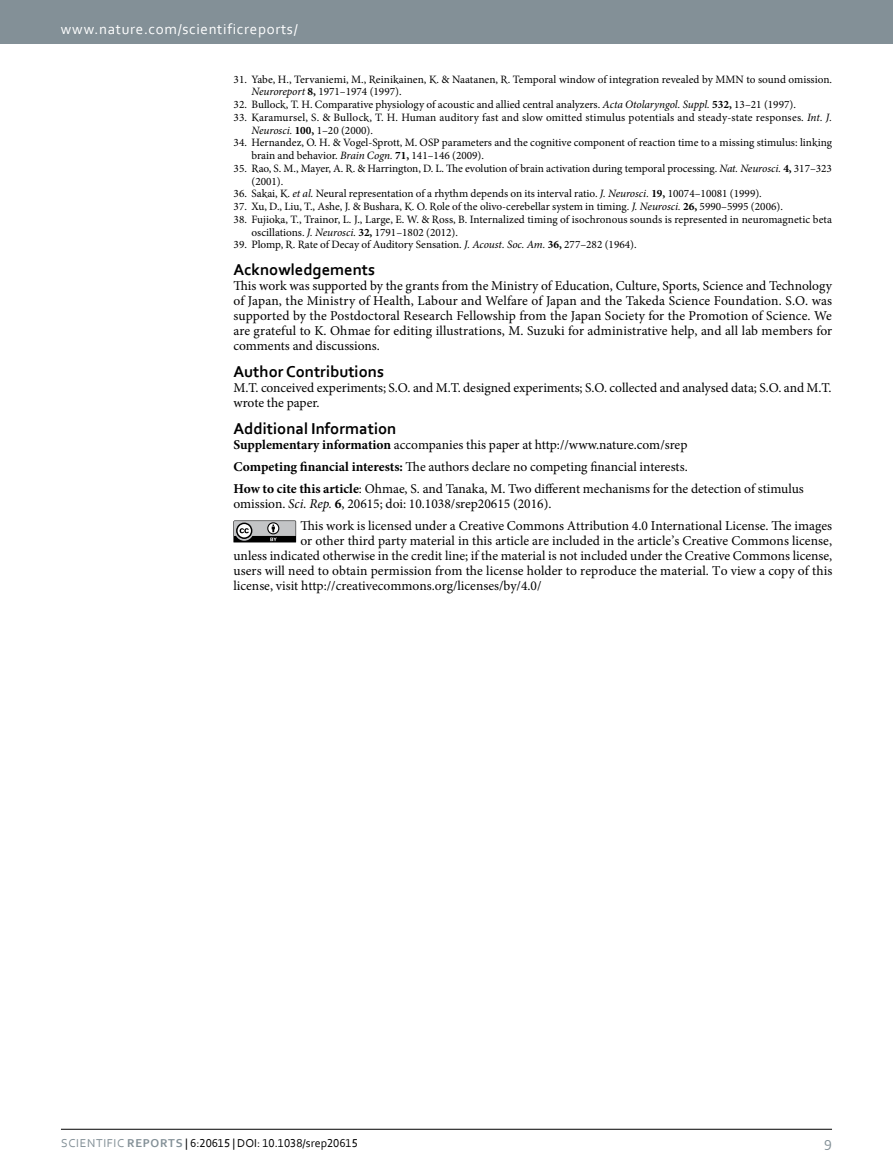
<style>
.page{position:relative;width:893px;height:1174px;background:#fff}
.page>*{position:absolute;margin:0;border:0;box-sizing:border-box;transform-origin:0 0}
.t1{font:700 16.5px "Corbel";color:#000}
.t2{font:15px "Corbel";letter-spacing:.045em;color:#fff}
.t3{font:15px "Corbel";color:#839097}
.t4{font:13.5px/15px "Minion Pro";color:#000}
.t5{font:12px "Corbel";color:#000}
.t6{font:11.25px/12.8px "Minion Pro";color:#000}
.s1{font-style:italic}
.s2{font-weight:700}
.s3{color:#839097}
.s4{font-weight:700;color:#839097}
</style>
<div class="page">
<div style="left:0;top:0;width:893px;height:43px;background:#839097"></div>
<hr style="left:61px;top:1129px;width:771px;height:1px;background:#000">
<svg style="left:233px;top:520px;width:63px;height:22px"></svg>
<p class="t2" style="left:61px;top:19px;width:238px">www.nature.com/scientificreports/</p>
<p class="t6" style="left:251px;top:73px;width:582px;text-indent:-18px">31. Yabe, H., Tervaniemi, M., Reinikainen, K. &amp; Naatanen, R. Temporal window of integration revealed by MMN to sound omission.<br><span class="s1">Neuroreport</span> <span class="s2">8,</span> 1971–1974 (1997).</p>
<p class="t6" style="left:234px;top:98px;width:564px">32. Bullock, T. H. Comparative physiology of acoustic and allied central analyzers. <span class="s1">Acta Otolaryngol. Suppl.</span> <span class="s2">532,</span> 13–21 (1997).</p>
<p class="t6" style="left:251px;top:111px;width:582px;text-indent:-18px">33. Karamursel, S. &amp; Bullock, T. H. Human auditory fast and slow omitted stimulus potentials and steady-state responses. <span class="s1">Int. J.<br>Neurosci.</span> <span class="s2">100,</span> 1–20 (2000).</p>
<p class="t6" style="left:251px;top:136px;width:582px;text-indent:-18px">34. Hernandez, O. H. &amp; Vogel-Sprott, M. OSP parameters and the cognitive component of reaction time to a missing stimulus: linking brain and behavior. <span class="s1">Brain Cogn.</span> <span class="s2">71,</span> 141–146 (2009).</p>
<p class="t6" style="left:251px;top:162px;width:582px;text-indent:-18px">35. Rao, S. M., Mayer, A. R. &amp; Harrington, D. L. The evolution of brain activation during temporal processing. <span class="s1">Nat. Neurosci.</span> <span class="s2">4,</span> 317–323 (2001).</p>
<p class="t6" style="left:234px;top:187px;width:530px">36. Sakai, K. <span class="s1">et al.</span> Neural representation of a rhythm depends on its interval ratio. <span class="s1">J. Neurosci.</span> <span class="s2">19,</span> 10074–10081 (1999).</p>
<p class="t6" style="left:234px;top:200px;width:551px">37. Xu, D., Liu, T., Ashe, J. &amp; Bushara, K. O. Role of the olivo-cerebellar system in timing. <span class="s1">J. Neurosci.</span> <span class="s2">26,</span> 5990–5995 (2006).</p>
<p class="t6" style="left:251px;top:213px;width:582px;text-indent:-18px">38. Fujioka, T., Trainor, L. J., Large, E. W. &amp; Ross, B. Internalized timing of isochronous sounds is represented in neuromagnetic beta oscillations. <span class="s1">J. Neurosci.</span> <span class="s2">32,</span> 1791–1802 (2012).</p>
<p class="t6" style="left:234px;top:238px;width:405px">39. Plomp, R. Rate of Decay of Auditory Sensation. <span class="s1">J. Acoust. Soc. Am.</span> <span class="s2">36,</span> 277–282 (1964).</p>
<p class="t1" style="left:233px;top:260px;width:143px">Acknowledgements</p>
<p class="t4" style="left:233px;top:279px;width:600px;text-align:justify">This work was supported by the grants from the Ministry of Education, Culture, Sports, Science and Technology of Japan, the Ministry of Health, Labour and Welfare of Japan and the Takeda Science Foundation. S.O. was supported by the Postdoctoral Research Fellowship from the Japan Society for the Promotion of Science. We are grateful to K. Ohmae for editing illustrations, M. Suzuki for administrative help, and all lab members for comments and discussions.</p>
<p class="t1" style="left:233px;top:362px;width:152px">Author Contributions</p>
<p class="t4" style="left:233px;top:381px;width:600px">M.T. conceived experiments; S.O. and M.T. designed experiments; S.O. collected and analysed data; S.O. and M.T. wrote the paper.</p>
<p class="t1" style="left:233px;top:419px;width:164px">Additional Information</p>
<p class="t4" style="left:233px;top:434px;width:572px;line-height:21.8px"><span class="s2">Supplementary information</span> accompanies this paper at http://www.nature.com/srep<br><span class="s2">Competing financial interests:</span> The authors declare no competing financial interests.<br><span class="s2">How to cite this article</span>: Ohmae, S. and Tanaka, M. Two different mechanisms for the detection of stimulus</p>
<p class="t4" style="left:300px;top:493px;width:533px;line-height:21.8px;text-indent:-67px">omission. <span class="s1">Sci. Rep.</span> <span class="s2">6</span>, 20615; doi: 10.1038/srep20615 (2016).<br>This work is licensed under a Creative Commons Attribution 4.0 International License. The images</p>
<p class="t4" style="left:233px;top:533px;width:600px;text-align:justify;text-indent:67px">or other third party material in this article are included in the article’s Creative Commons license, unless indicated otherwise in the credit line; if the material is not included under the Creative Commons license, users will need to obtain permission from the license holder to reproduce the material. To view a copy of this license, visit http://creativecommons.org/licenses/by/4.0/</p>
<p class="t5" style="left:61px;top:1135px;width:298px"><span class="s3">Scientific</span> <span class="s4">Reports</span> | 6:20615 | DOI: 10.1038/srep20615</p>
<p class="t3" style="left:824px;top:1132px;width:9px">9</p>
</div>
